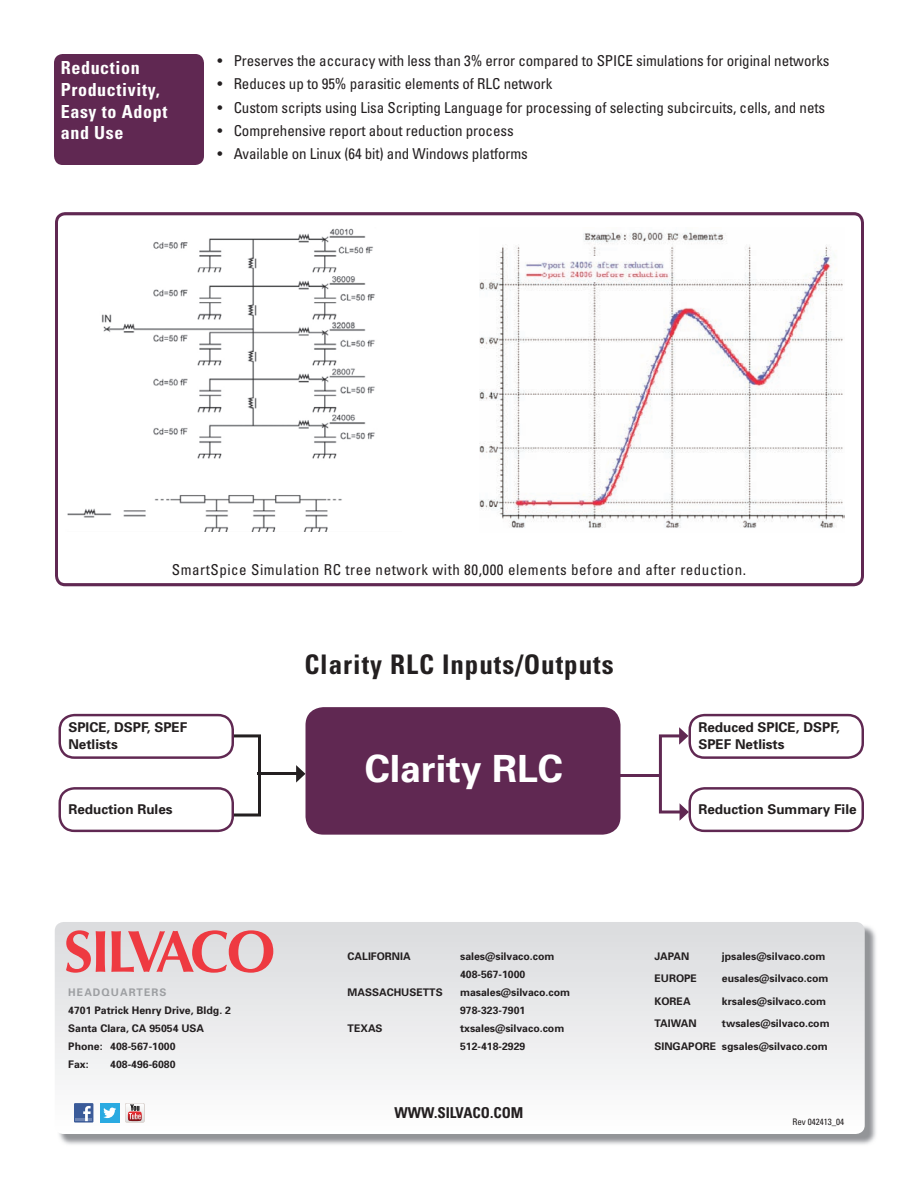
<style>
.page{position:relative;width:918px;height:1188px;background:#fff}
.page>*{position:absolute;margin:0;border:0;box-sizing:border-box;transform-origin:0 0}
.t1{font:700 37.5px "Univers";color:#fff}
.t2{font:700 condensed 27px "Univers";letter-spacing:.035em;color:#231f20}
.t3{font:700 condensed 18px/21.6px "Univers";letter-spacing:.035em;color:#fff}
.t4{font:condensed 15px "Univers";letter-spacing:-.005em;color:#231f20}
.t5{font:condensed 15px "Univers";letter-spacing:.035em;color:#231f20}
.t6{font:700 condensed 15px "Univers";color:#231f20}
.t7{font:700 13.5px/16.2px "Univers";color:#231f20}
.t8{font:700 10.5px/18px "Univers";color:#231f20}
.t9{font:700 10.5px "Univers";letter-spacing:.1em;color:#9d9fa2}
.t10{font:condensed 9px "Univers";color:#231f20}
</style>
<div class="page">
<svg style="left:55px;top:212px;width:809px;height:374px"></svg>
<div style="left:54px;top:54px;width:150px;height:111px;background:#602852;border-radius:9px"></div>
<img style="left:480px;top:228px;width:365px;height:304px">
<img style="left:65px;top:228px;width:336px;height:304px">
<img style="left:59px;top:926px;width:817px;height:219px">
<svg style="left:55px;top:922px;width:810px;height:212px"></svg>
<svg style="left:66px;top:930px;width:39px;height:42px;background:#e6898e"></svg>
<svg style="left:111px;top:930px;width:162px;height:42px;background:#e49ca0"></svg>
<div style="left:74px;top:1103px;width:19px;height:20px;background:#3b5b99"></div>
<hr style="left:75px;top:1118px;width:17px;height:3px;background:#6d84b3">
<svg style="left:83px;top:1106px;width:8px;height:15px"></svg>
<div style="left:100px;top:1103px;width:19px;height:20px;background:#2aaae1"></div>
<svg style="left:103px;top:1108px;width:13px;height:10px"></svg>
<svg style="left:125px;top:1103px;width:20px;height:19px"></svg>
<hr style="left:601px;top:774px;width:60px;height:3px;background:#602852">
<div style="left:306px;top:707px;width:315px;height:128px;background:#602852;border-radius:18px"></div>
<hr style="left:258px;top:772px;width:41px;height:3px;background:#231f20">
<svg style="left:296px;top:765px;width:10px;height:18px"></svg>
<svg style="left:58px;top:714px;width:203px;height:118px"></svg>
<svg style="left:659px;top:714px;width:205px;height:118px"></svg>
<h3 class="t3" style="left:61px;top:57px;width:108px">Reduction<br>Productivity,<br>Easy to Adopt and Use</h3>
<h3 class="t4" style="left:218px;top:51px;width:614px">• Preserves the accuracy with less than 3% error compared to SPICE simulations for original networks</h3>
<h3 class="t4" style="left:218px;top:75px;width:336px">• Reduces up to 95% parasitic elements of RLC network</h3>
<h3 class="t4" style="left:218px;top:98px;width:609px">• Custom scripts using Lisa Scripting Language for processing of selecting subcircuits, cells, and nets</h3>
<h3 class="t4" style="left:218px;top:121px;width:298px">• Comprehensive report about reduction process</h3>
<h3 class="t4" style="left:218px;top:144px;width:312px">• Available on Linux (64 bit) and Windows platforms</h3>
<h3 class="t5" style="left:172px;top:560px;width:576px">SmartSpice Simulation RC tree network with 80,000 elements before and after reduction.</h3>
<h2 class="t2" style="left:304px;top:648px;width:311px">Clarity RLC Inputs/Outputs</h2>
<p class="t7" style="left:68px;top:719px;width:121px">SPICE, DSPF, SPEF<br>Netlists</p>
<p class="t7" style="left:698px;top:719px;width:143px">Reduced SPICE, DSPF,<br>SPEF Netlists</p>
<h1 class="t1" style="left:365px;top:744px;width:200px">Clarity RLC</h1>
<p class="t7" style="left:68px;top:801px;width:106px">Reduction Rules</p>
<p class="t7" style="left:698px;top:801px;width:160px">Reduction Summary File</p>
<p class="t9" style="left:68px;top:985px;width:100px">HEADQUARTERS</p>
<p class="t8" style="left:68px;top:1001px;width:164px">4701 Patrick Henry Drive, Bldg. 2<br>Santa Clara, CA 95054 USA<br>Phone: 408-567-1000<br>Fax:</p>
<p class="t8" style="left:110px;top:1055px;width:67px">408-496-6080</p>
<p class="t8" style="left:348px;top:947px;width:65px">CALIFORNIA</p>
<p class="t8" style="left:460px;top:947px;width:96px">sales@silvaco.com<br>408-567-1000</p>
<p class="t8" style="left:348px;top:983px;width:97px">MASSACHUSETTS</p>
<p class="t8" style="left:460px;top:983px;width:112px">masales@silvaco.com<br>978-323-7901</p>
<p class="t8" style="left:348px;top:1019px;width:36px">TEXAS</p>
<p class="t8" style="left:460px;top:1019px;width:106px">txsales@silvaco.com<br>512-418-2929</p>
<h3 class="t6" style="left:395px;top:1104px;width:130px">WWW.SILVACO.COM</h3>
<p class="t8" style="left:654px;top:947px;width:36px">JAPAN</p>
<p class="t8" style="left:722px;top:947px;width:105px">jpsales@silvaco.com</p>
<p class="t8" style="left:654px;top:969px;width:44px">EUROPE</p>
<p class="t8" style="left:722px;top:969px;width:108px">eusales@silvaco.com</p>
<p class="t8" style="left:654px;top:992px;width:38px">KOREA</p>
<p class="t8" style="left:722px;top:992px;width:106px">krsales@silvaco.com</p>
<p class="t8" style="left:654px;top:1014px;width:44px">TAIWAN</p>
<p class="t8" style="left:654px;top:1012px;width:177px;line-height:22.5px;text-align:right">twsales@silvaco.com<br>SINGAPORE sgsales@silvaco.com</p>
<p class="t10" style="left:792px;top:1116px;width:53px">Rev 042413_04</p>
</div>
